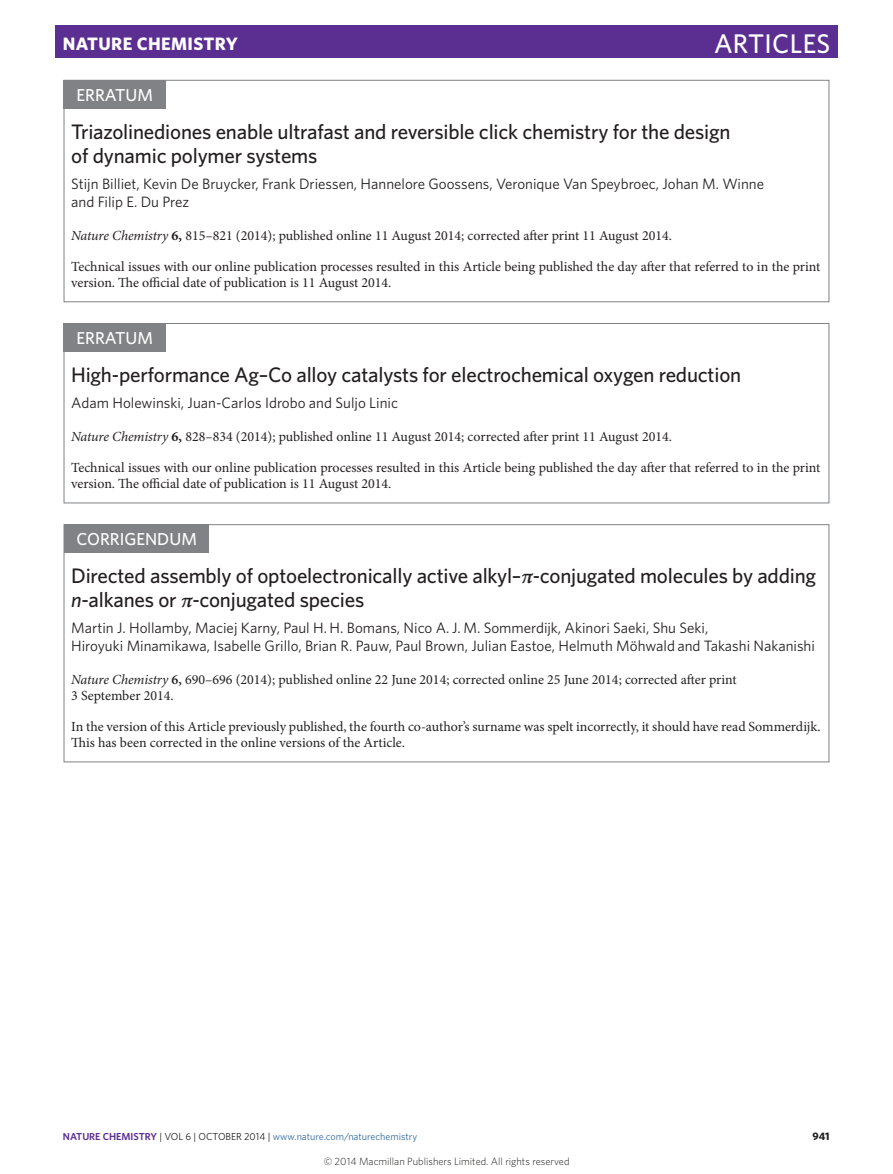
<style>
.page{position:relative;width:893px;height:1174px;background:#fff}
.page>*{position:absolute;margin:0;border:0;box-sizing:border-box;transform-origin:0 0}
.t1{font:500 27px "Whitney";letter-spacing:.01em;color:#fff}
.BH_correction_title{font:500 21px/24px "Whitney";letter-spacing:-.01em;color:#231f20}
.t2{font:700 18px "Whitney";letter-spacing:.02em;color:#fff}
.BH_correction_strap{font:500 17.25px "Whitney";color:#fff}
.BH_correction_autho{font:15px/18px "Whitney";color:#231f20}
.Body_first{font:13.95px/15.8px "Minion Pro";color:#231f20}
.BH_correction_publi{font:13.95px/15.8px "Minion Pro";color:#231f20}
.t3{font:700 10.8px "Whitney";color:#231f20}
.t4{font:300 10.5px "Whitney";color:#1d1d1b}
.t5{font:10.2px "Whitney";color:#316a9f}
.s1{font-style:italic}
.s2{font-weight:700}
.s3{font-family:"Minion Pro";font-weight:600;font-style:italic}
.s4{font-weight:600}
.s5{font-weight:600;color:#5b2e91}
.s6{color:#231f20}
</style>
<div class="page">
<div style="left:64px;top:80px;width:765px;height:222px;background:#fff;border:1px solid #808285"></div>
<div style="left:64px;top:80px;width:102px;height:28px;background:#808285"></div>
<div style="left:64px;top:524px;width:765px;height:238px;background:#fff;border:1px solid #808285"></div>
<div style="left:64px;top:524px;width:144px;height:28px;background:#808285"></div>
<div style="left:64px;top:323px;width:765px;height:180px;background:#fff;border:1px solid #808285"></div>
<div style="left:64px;top:323px;width:102px;height:28px;background:#808285"></div>
<div style="left:55px;top:25px;width:783px;height:33px;background:#5b2e91"></div>
<p class="t2" style="left:63px;top:32px;width:177px">NATURE CHEMISTRY</p>
<h1 class="t1" style="left:714px;top:25px;width:118px">ARTICLES</h1>
<p class="BH_correction_strap" style="left:77px;top:84px;width:78px">ERRATUM</p>
<p class="BH_correction_title" style="left:71px;top:119px;width:661px">Triazolinediones enable ultrafast and reversible click chemistry for the design of dynamic polymer systems</p>
<p class="BH_correction_autho" style="left:71px;top:174px;width:694px">Stijn Billiet, Kevin De Bruycker, Frank Driessen, Hannelore Goossens, Veronique Van Speybroec, Johan M. Winne and Filip E. Du Prez</p>
<p class="BH_correction_publi" style="left:71px;top:228px;width:602px"><span class="s1">Nature Chemistry</span> <span class="s2">6,</span> 815–821 (2014); published online 11 August 2014; corrected after print 11 August 2014.</p>
<p class="Body_first" style="left:71px;top:259px;width:751px">Technical issues with our online publication processes resulted in this Article being published the day after that referred to in the print version. The official date of publication is 11 August 2014.</p>
<p class="BH_correction_strap" style="left:77px;top:327px;width:78px">ERRATUM</p>
<p class="BH_correction_title" style="left:71px;top:362px;width:672px">High-performance Ag–Co alloy catalysts for electrochemical oxygen reduction</p>
<p class="BH_correction_autho" style="left:71px;top:394px;width:328px">Adam Holewinski, Juan-Carlos Idrobo and Suljo Linic</p>
<p class="BH_correction_publi" style="left:71px;top:429px;width:602px"><span class="s1">Nature Chemistry</span> <span class="s2">6,</span> 828–834 (2014); published online 11 August 2014; corrected after print 11 August 2014.</p>
<p class="Body_first" style="left:71px;top:460px;width:751px">Technical issues with our online publication processes resulted in this Article being published the day after that referred to in the print version. The official date of publication is 11 August 2014.</p>
<p class="BH_correction_strap" style="left:77px;top:528px;width:122px">CORRIGENDUM</p>
<p class="BH_correction_title" style="left:71px;top:563px;width:746px">Directed assembly of optoelectronically active alkyl–<span class="s3">π</span>-conjugated molecules by adding <span class="s1">n</span>-alkanes or <span class="s3">π</span>-conjugated species</p>
<p class="BH_correction_autho" style="left:71px;top:619px;width:745px">Martin J. Hollamby, Maciej Karny, Paul H. H. Bomans, Nico A. J. M. Sommerdijk, Akinori Saeki, Shu Seki,<br>Hiroyuki Minamikawa, Isabelle Grillo, Brian R. Pauw, Paul Brown, Julian Eastoe, Helmuth Möhwald and Takashi Nakanishi</p>
<p class="BH_correction_publi" style="left:71px;top:672px;width:667px"><span class="s1">Nature Chemistry</span> <span class="s4">6,</span> 690–696 (2014); published online 22 June 2014; corrected online 25 June 2014; corrected after print<br>3 September 2014.</p>
<p class="Body_first" style="left:71px;top:719px;width:751px">In the version of this Article previously published, the fourth co-author’s surname was spelt incorrectly, it should have read Sommerdijk.<br>This has been corrected in the online versions of the Article.</p>
<p class="t5" style="left:63px;top:1129px;width:356px"><span class="s5">NATURE CHEMISTRY</span> <span class="s6">| VOL 6 | OCTOBER 2014 |</span> www.nature.com/naturechemistry</p>
<p class="t3" style="left:813px;top:1128px;width:18px">941</p>
<p class="t4" style="left:324px;top:1154px;width:247px">© 2014 Macmillan Publishers Limited. All rights reserved</p>
</div>
